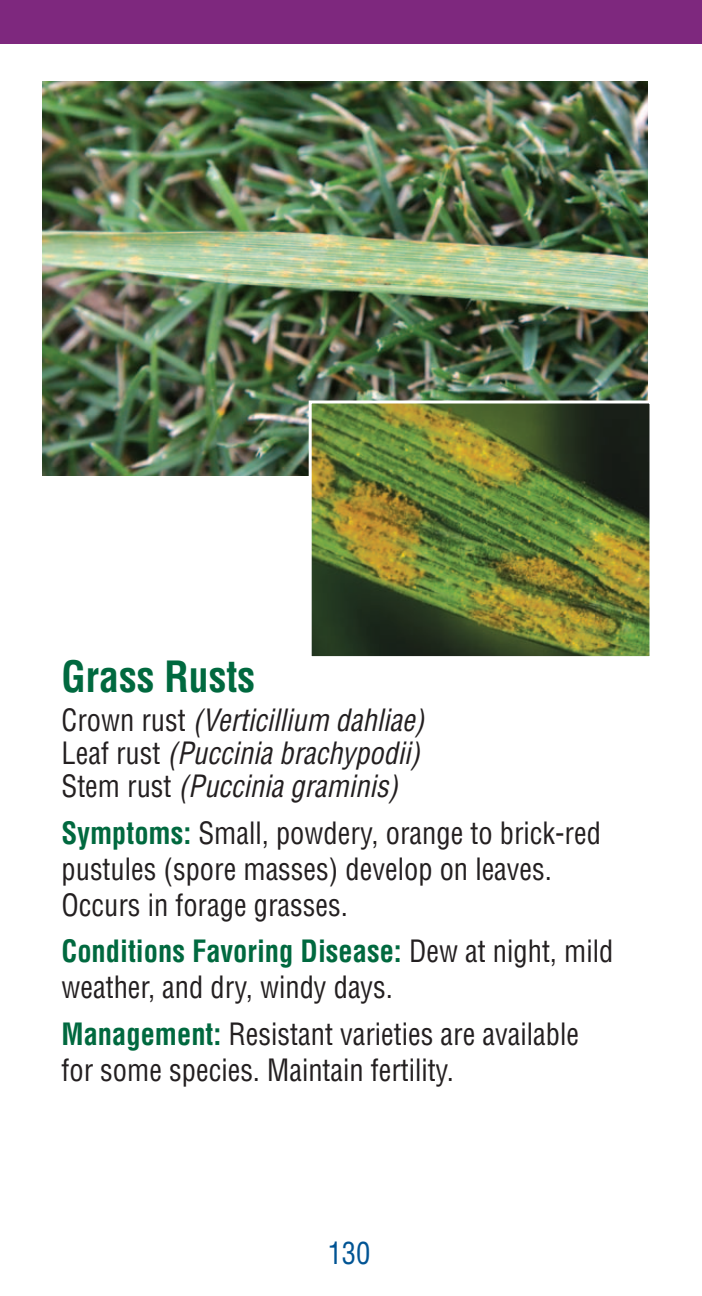
<style>
.page{position:relative;width:702px;height:1296px;background:#fff}
.page>*{position:absolute;margin:0;border:0;box-sizing:border-box;transform-origin:0 0}
.t1{font:700 condensed 42px "Helvetica";color:#00693f;scale:.95 1}
.t2{font:condensed 30px/36px "Helvetica";color:#231f20;scale:.95 1}
.t3{font:italic condensed 30px/33px "Helvetica";color:#231f20;scale:.95 1}
.t4{font:condensed 30px "Helvetica";color:#015494;scale:.95 1}
.s1{font-style:normal}
.s2{font-weight:700;color:#00693f}
</style>
<div class="page">
<div style="left:0;top:0;width:702px;height:44px;background:#7e287e"></div>
<img style="left:42px;top:81px;width:606px;height:395px">
<img style="left:313px;top:404px;width:335px;height:251px">
<div style="left:309px;top:400px;width:343px;height:259px;border:3px solid #fff"></div>
<h1 class="t1" style="left:62px;top:652px;width:206px">Grass Rusts</h1>
<p class="t3" style="left:62px;top:703px;width:383px"><span class="s1">Crown rust</span> (Verticillium dahliae)<br><span class="s1">Leaf rust</span> (Puccinia brachypodii)<br><span class="s1">Stem rust</span> (Puccinia graminis)</p>
<p class="t2" style="left:62px;top:814px;width:569px"><span class="s2">Symptoms:</span> Small, powdery, orange to brick-red pustules (spore masses) develop on leaves.<br>Occurs in forage grasses.</p>
<p class="t2" style="left:62px;top:933px;width:582px"><span class="s2">Conditions Favoring Disease:</span> Dew at night, mild weather, and dry, windy days.</p>
<p class="t2" style="left:62px;top:1016px;width:546px"><span class="s2">Management:</span> Resistant varieties are available for some species. Maintain fertility.</p>
<p class="t4" style="left:328px;top:1234px;width:46px">130</p>
</div>
